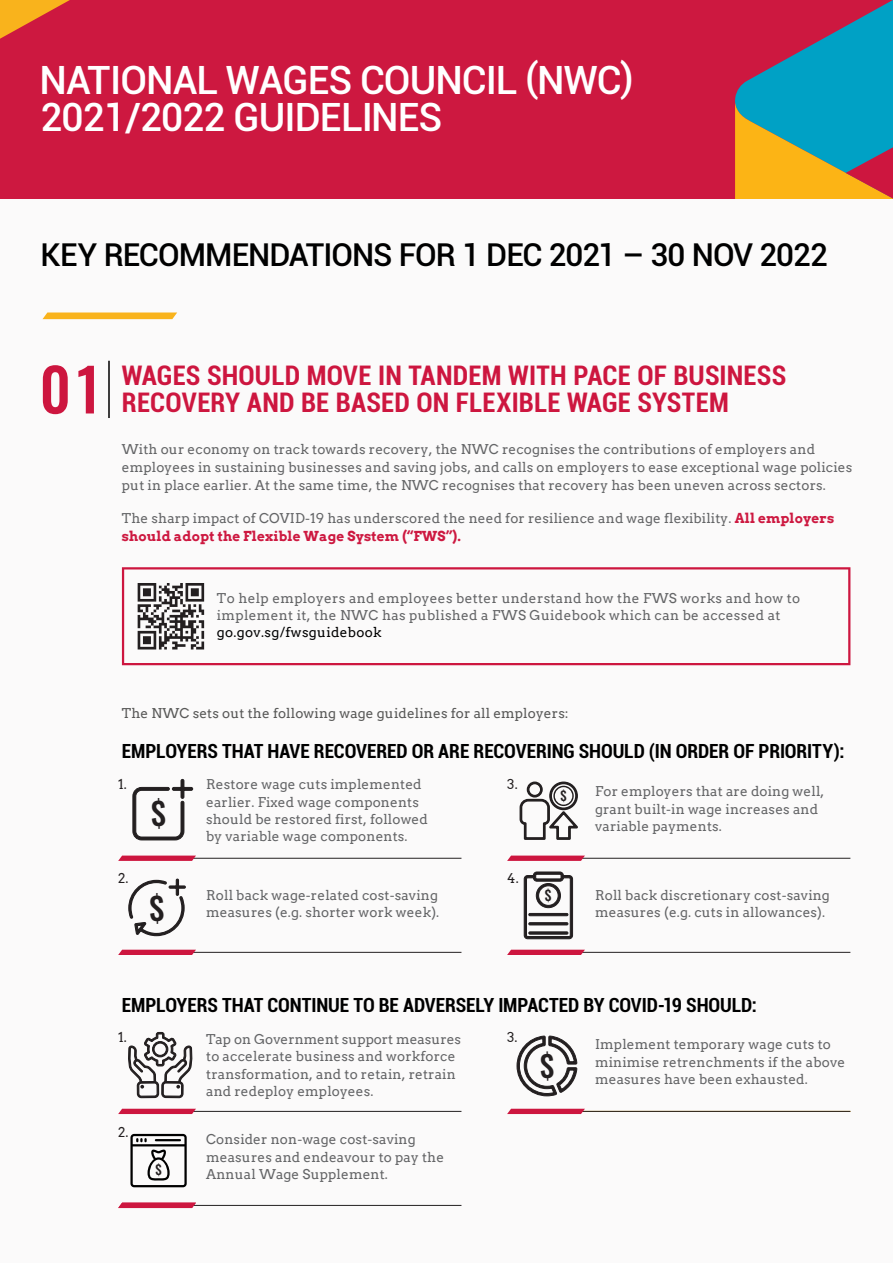
<style>
.page{position:relative;width:893px;height:1263px;background:#f7f6f6}
.page>*{position:absolute;margin:0;border:0;box-sizing:border-box;transform-origin:0 0}
.t1{font:500 58.95px "Oswald";color:#cd163f}
.t2{font:500 39px/37.5px "Roboto";letter-spacing:-.025em;color:#fff}
.t3{font:500 31.5px "Roboto";letter-spacing:-.03em;color:#000}
.t4{font:500 30.9px "Oswald";color:#231f20}
.t5{font:500 29.4px "Oswald";color:#231f20}
.t6{font:700 condensed 27px/27px "Roboto";letter-spacing:.005em;color:#cd163f}
.t7{font:700 condensed 19.5px "Roboto";letter-spacing:-.005em;color:#000}
.t8{font:500 13.95px "Oswald";color:#231f20}
.t9{font:13.5px/17.2px "Arvo";letter-spacing:.01em;color:#636466}
.t10{font:13.5px "Arvo";letter-spacing:.01em;color:#575756}
.t11{font:13.5px "Arvo";letter-spacing:.025em;color:#000}
.t12{font:13.5px "Arvo";color:#231f20}
.t13{font:500 13.05px "Oswald";color:#231f20}
.t14{font:500 12.9px "Oswald";color:#231f20}
.s1{font-weight:700;color:#cd1840}
</style>
<div class="page">
<div style="left:0;top:0;width:893px;height:198px;background:#cd1840"></div>
<hr style="left:122px;top:1205px;width:339px;height:1px;background:#231f20">
<svg style="left:0;top:0;width:70px;height:39px"></svg>
<svg style="left:735px;top:0;width:158px;height:198px"></svg>
<hr style="left:108px;top:361px;width:2px;height:57px;background:#000">
<svg style="left:43px;top:312px;width:134px;height:7px"></svg>
<svg style="left:122px;top:567px;width:728px;height:98px"></svg>
<hr style="left:122px;top:858px;width:339px;height:1px;background:#231f20">
<svg style="left:118px;top:855px;width:78px;height:6px"></svg>
<hr style="left:122px;top:952px;width:339px;height:1px;background:#231f20">
<svg style="left:138px;top:583px;width:66px;height:66px"></svg>
<svg style="left:132px;top:779px;width:61px;height:61px"></svg>
<hr style="left:511px;top:858px;width:339px;height:1px;background:#231f20">
<svg style="left:507px;top:855px;width:78px;height:6px"></svg>
<svg style="left:519px;top:781px;width:59px;height:59px"></svg>
<hr style="left:511px;top:952px;width:339px;height:1px;background:#231f20">
<svg style="left:507px;top:950px;width:78px;height:5px"></svg>
<svg style="left:524px;top:872px;width:49px;height:67px"></svg>
<hr style="left:122px;top:1111px;width:339px;height:1px;background:#231f20">
<hr style="left:511px;top:1111px;width:339px;height:1px;background:#231f20">
<svg style="left:507px;top:1109px;width:78px;height:5px"></svg>
<svg style="left:516px;top:1035px;width:62px;height:61px"></svg>
<svg style="left:118px;top:878px;width:78px;height:331px"></svg>
<h2 class="t2" style="left:40px;top:60px;width:596px">NATIONAL WAGES COUNCIL (NWC)<br>2021/2022 GUIDELINES</h2>
<h3 class="t3" style="left:40px;top:233px;width:789px">KEY RECOMMENDATIONS FOR 1 DEC 2021 – 30 NOV 2022</h3>
<h1 class="t1" style="left:40px;top:337px;width:62px">01</h1>
<h3 class="t6" style="left:122px;top:361px;width:666px">WAGES SHOULD MOVE IN TANDEM WITH PACE OF BUSINESS<br>RECOVERY AND BE BASED ON FLEXIBLE WAGE SYSTEM</h3>
<p class="t9" style="left:122px;top:440px;width:732px;line-height:18px">With our economy on track towards recovery, the NWC recognises the contributions of employers and employees in sustaining businesses and saving jobs, and calls on employers to ease exceptional wage policies put in place earlier. At the same time, the NWC recognises that recovery has been uneven across sectors.</p>
<p class="t9" style="left:122px;top:509px;width:714px;line-height:18px">The sharp impact of COVID-19 has underscored the need for resilience and wage flexibility. <span class="s1">All employers should adopt the Flexible Wage System (“FWS”).</span></p>
<p class="t9" style="left:217px;top:589px;width:585px">To help employers and employees better understand how the FWS works and how to implement it, the NWC has published a FWS Guidebook which can be accessed at</p>
<p class="t11" style="left:217px;top:624px;width:166px">go.gov.sg/fwsguidebook</p>
<p class="t10" style="left:122px;top:705px;width:448px">The NWC sets out the following wage guidelines for all employers:</p>
<h3 class="t7" style="left:122px;top:738px;width:724px">EMPLOYERS THAT HAVE RECOVERED OR ARE RECOVERING SHOULD (IN ORDER OF PRIORITY):</h3>
<p class="t12" style="left:118px;top:776px;width:10px">1.</p>
<h3 class="t4" style="left:151px;top:785px;width:17px">$</h3>
<p class="t9" style="left:206px;top:776px;width:223px">Restore wage cuts implemented earlier. Fixed wage components should be restored first, followed by variable wage components.</p>
<p class="t12" style="left:507px;top:776px;width:12px">3.</p>
<p class="t12" style="left:118px;top:870px;width:12px">2.</p>
<p class="t12" style="left:507px;top:870px;width:13px">4.</p>
<h3 class="t4" style="left:150px;top:881px;width:17px">$</h3>
<p class="t9" style="left:206px;top:887px;width:235px">Roll back wage-related cost-saving measures (e.g. shorter work week).</p>
<p class="t14" style="left:560px;top:784px;width:8px">$</p>
<p class="t8" style="left:545px;top:883px;width:8px">$</p>
<p class="t9" style="left:595px;top:783px;width:231px">For employers that are doing well, grant built-in wage increases and variable payments.</p>
<p class="t9" style="left:595px;top:887px;width:236px">Roll back discretionary cost-saving measures (e.g. cuts in allowances).</p>
<h3 class="t7" style="left:122px;top:992px;width:637px">EMPLOYERS THAT CONTINUE TO BE ADVERSELY IMPACTED BY COVID-19 SHOULD:</h3>
<p class="t12" style="left:118px;top:1029px;width:10px">1.</p>
<p class="t12" style="left:507px;top:1029px;width:12px">3.</p>
<p class="t9" style="left:206px;top:1030px;width:256px">Tap on Government support measures to accelerate business and workforce transformation, and to retain, retrain and redeploy employees.</p>
<p class="t9" style="left:206px;top:1131px;width:239px">Consider non-wage cost-saving measures and endeavour to pay the<br>Annual Wage Supplement.</p>
<p class="t9" style="left:595px;top:1036px;width:252px">Implement temporary wage cuts to minimise retrenchments if the above measures have been exhausted.</p>
<h3 class="t5" style="left:540px;top:1039px;width:16px">$</h3>
<p class="t12" style="left:118px;top:1123px;width:12px">2.</p>
<p class="t13" style="left:155px;top:1157px;width:8px">$</p>
</div>
